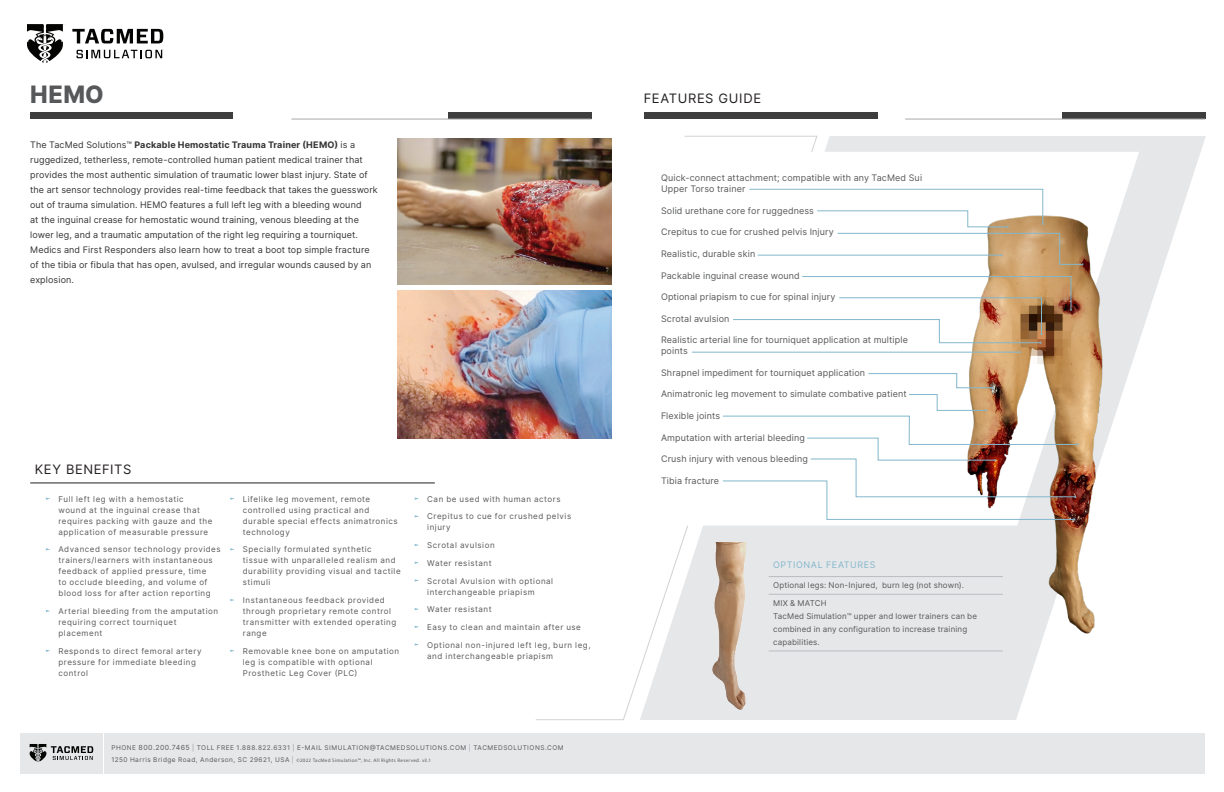
<style>
.page{position:relative;width:1224px;height:792px;background:#fff}
.page>*{position:absolute;margin:0;border:0;box-sizing:border-box;transform-origin:0 0}
.t1{font:800 24px "Inter";color:#57585a}
.t2{font:13px "Inter";letter-spacing:.05em;color:#231f20}
.t3{font:9px/15px "Inter";letter-spacing:.015em;color:#323332}
.t4{font:9px/10.8px "Inter";letter-spacing:.015em;color:#57585a}
.t5{font:9px "Inter";letter-spacing:.07em;color:#83b7cd}
.t6{font:8px/11px "Inter";letter-spacing:.07em;color:#57585a}
.t7{font:8px/13px "Inter";letter-spacing:.02em;color:#57585a}
.t8{font:6.5px "Inter";letter-spacing:.075em;color:#57585a}
.t9{font:5px "Myriad Pro";letter-spacing:.065em;color:#57585a}
.s1{font-weight:700}
.s2{font-size:7px}
.s3{color:#939598}
.s4{font-family:"Inter";font-size:6.5px}
.s5{font-family:"Inter";font-size:6.5px;color:#939598}
</style>
<div class="page">
<svg style="left:640px;top:136px;width:566px;height:584px;fill:#e6e7e9"></svg>
<svg style="left:640px;top:152px;width:499px;height:374px"></svg>
<img style="left:968px;top:208px;width:187px;height:433px">
<div style="left:1062px;top:112px;width:144px;height:7px;background:#3e3e3f"></div>
<hr style="left:905px;top:119px;width:300px;height:1px;background:#a8a9ad">
<div style="left:644px;top:112px;width:234px;height:7px;background:#3e3e3f"></div>
<div style="left:448px;top:112px;width:144px;height:7px;background:#3e3e3f"></div>
<hr style="left:291px;top:119px;width:300px;height:1px;background:#a8a9ad">
<hr style="left:30px;top:483px;width:405px;height:1px;background:#231f20">
<div style="left:30px;top:112px;width:202px;height:7px;background:#3e3e3f"></div>
<div style="left:104px;top:733px;width:1101px;height:41px;background:#e6e7e9"></div>
<div style="left:20px;top:733px;width:83px;height:41px;background:#e6e7e9"></div>
<svg style="left:749px;top:189px;width:335px;height:77px"></svg>
<svg style="left:733px;top:276px;width:339px;height:68px"></svg>
<hr style="left:692px;top:352px;width:328px;height:1px;background:#83b7cd">
<hr style="left:769px;top:576px;width:234px;height:1px;background:#bcbdc0">
<hr style="left:769px;top:594px;width:234px;height:1px;background:#bcbdc0">
<hr style="left:769px;top:651px;width:234px;height:1px;background:#bcbdc0">
<img style="left:397px;top:139px;width:215px;height:145px">
<img style="left:397px;top:291px;width:215px;height:147px">
<svg style="left:30px;top:744px;width:64px;height:18px"></svg>
<svg style="left:27px;top:24px;width:38px;height:39px"></svg>
<svg style="left:72px;top:29px;width:91px;height:14px"></svg>
<svg style="left:76px;top:50px;width:87px;height:8px"></svg>
<svg style="left:722px;top:373px;width:357px;height:148px"></svg>
<img style="left:711px;top:542px;width:36px;height:167px">
<p class="t1" style="left:30px;top:77px;width:75px">HEMO</p>
<p class="t3" style="left:30px;top:137px;width:349px">The TacMed Solutions™ <span class="s1">Packable Hemostatic Trauma Trainer (HEMO)</span> is a ruggedized, tetherless, remote-controlled human patient medical trainer that provides the most authentic simulation of traumatic lower blast injury. State of the art sensor technology provides real-time feedback that takes the guesswork out of trauma simulation. HEMO features a full left leg with a bleeding wound<br>at the inguinal crease for hemostatic wound training, venous bleeding at the lower leg, and a traumatic amputation of the right leg requiring a tourniquet.<br>Medics and First Responders also learn how to treat a boot top simple fracture of the tibia or fibula that has open, avulsed, and irregular wounds caused by an explosion.</p>
<p class="t2" style="left:35px;top:460px;width:98px">KEY BENEFITS</p>
<p class="t6" style="left:58px;top:493px;width:155px">Full left leg with a hemostatic wound at the inguinal crease that requires packing with gauze and the application of measurable pressure</p>
<p class="t6" style="left:58px;top:544px;width:164px">Advanced sensor technology provides trainers/learners with instantaneous feedback of applied pressure, time<br>to occlude bleeding, and volume of blood loss for after action reporting</p>
<p class="t6" style="left:58px;top:606px;width:161px">Arterial bleeding from the amputation requiring correct tourniquet placement</p>
<p class="t6" style="left:58px;top:645px;width:145px">Responds to direct femoral artery pressure for immediate bleeding control</p>
<p class="t6" style="left:243px;top:493px;width:156px">Lifelike leg movement, remote controlled using practical and durable special effects animatronics technology</p>
<p class="t6" style="left:243px;top:544px;width:159px">Specially formulated synthetic<br>tissue with unparalleled realism and durability providing visual and tactile stimuli</p>
<p class="t6" style="left:243px;top:595px;width:155px">Instantaneous feedback provided through proprietary remote control transmitter with extended operating range</p>
<p class="t6" style="left:243px;top:645px;width:158px">Removable knee bone on amputation leg is compatible with optional<br>Prosthetic Leg Cover (PLC)</p>
<p class="t6" style="left:427px;top:493px;width:135px">Can be used with human actors</p>
<p class="t6" style="left:427px;top:511px;width:146px">Crepitus to cue for crushed pelvis injury</p>
<p class="t6" style="left:427px;top:540px;width:69px">Scrotal avulsion</p>
<p class="t6" style="left:427px;top:557px;width:66px">Water resistant</p>
<p class="t6" style="left:427px;top:575px;width:127px">Scrotal Avulsion with optional interchangeable priapism</p>
<p class="t6" style="left:427px;top:604px;width:66px">Water resistant</p>
<p class="t6" style="left:427px;top:621px;width:155px">Easy to clean and maintain after use</p>
<p class="t6" style="left:427px;top:639px;width:165px">Optional non-injured left leg, burn leg, and interchangeable priapism</p>
<p class="t8" style="left:111px;top:743px;width:454px">PHONE <span class="s2">800.200.7465</span> <span class="s3">|</span> TOLL FREE 1.888.822.6331 <span class="s3">|</span> E-MAIL SIMULATION@TACMEDSOLUTIONS.COM <span class="s3">|</span> TACMEDSOLUTIONS.COM</p>
<p class="t9" style="left:111px;top:758px;width:321px"><span class="s4">1250 Harris Bridge Road, Anderson, SC 29621, USA</span> <span class="s5">|</span> ©2022 TacMed Simulation™, Inc. All Rights Reserved. v3.1</p>
<p class="t2" style="left:644px;top:89px;width:119px">FEATURES GUIDE</p>
<p class="t4" style="left:661px;top:172px;width:263px">Quick-connect attachment; compatible with any TacMed Sui<br>Upper Torso trainer</p>
<p class="t4" style="left:661px;top:205px;width:154px">Solid urethane core for ruggedness</p>
<p class="t4" style="left:661px;top:226px;width:174px">Crepitus to cue for crushed pelvis Injury</p>
<p class="t4" style="left:661px;top:248px;width:96px">Realistic, durable skin</p>
<p class="t4" style="left:661px;top:270px;width:140px">Packable inguinal crease wound</p>
<p class="t4" style="left:661px;top:291px;width:176px">Optional priapism to cue for spinal injury</p>
<p class="t4" style="left:661px;top:313px;width:70px">Scrotal avulsion</p>
<p class="t4" style="left:661px;top:334px;width:249px">Realistic arterial line for tourniquet application at multiple points</p>
<p class="t4" style="left:661px;top:367px;width:206px">Shrapnel impediment for tourniquet application</p>
<p class="t4" style="left:661px;top:388px;width:247px">Animatronic leg movement to simulate combative patient</p>
<p class="t4" style="left:661px;top:410px;width:61px">Flexible joints</p>
<p class="t4" style="left:661px;top:432px;width:146px">Amputation with arterial bleeding</p>
<p class="t4" style="left:661px;top:453px;width:148px">Crush injury with venous bleeding</p>
<p class="t4" style="left:661px;top:475px;width:60px">Tibia fracture</p>
<p class="t5" style="left:773px;top:558px;width:104px">OPTIONAL FEATURES</p>
<p class="t7" style="left:773px;top:579px;width:192px">Optional legs: Non-Injured, burn leg (not shown).</p>
<p class="t7" style="left:773px;top:596px;width:55px">MIX &amp; MATCH</p>
<p class="t7" style="left:773px;top:609px;width:205px">TacMed Simulation™ upper and lower trainers can be combined in any configuration to increase training capabilities.</p>
</div>
